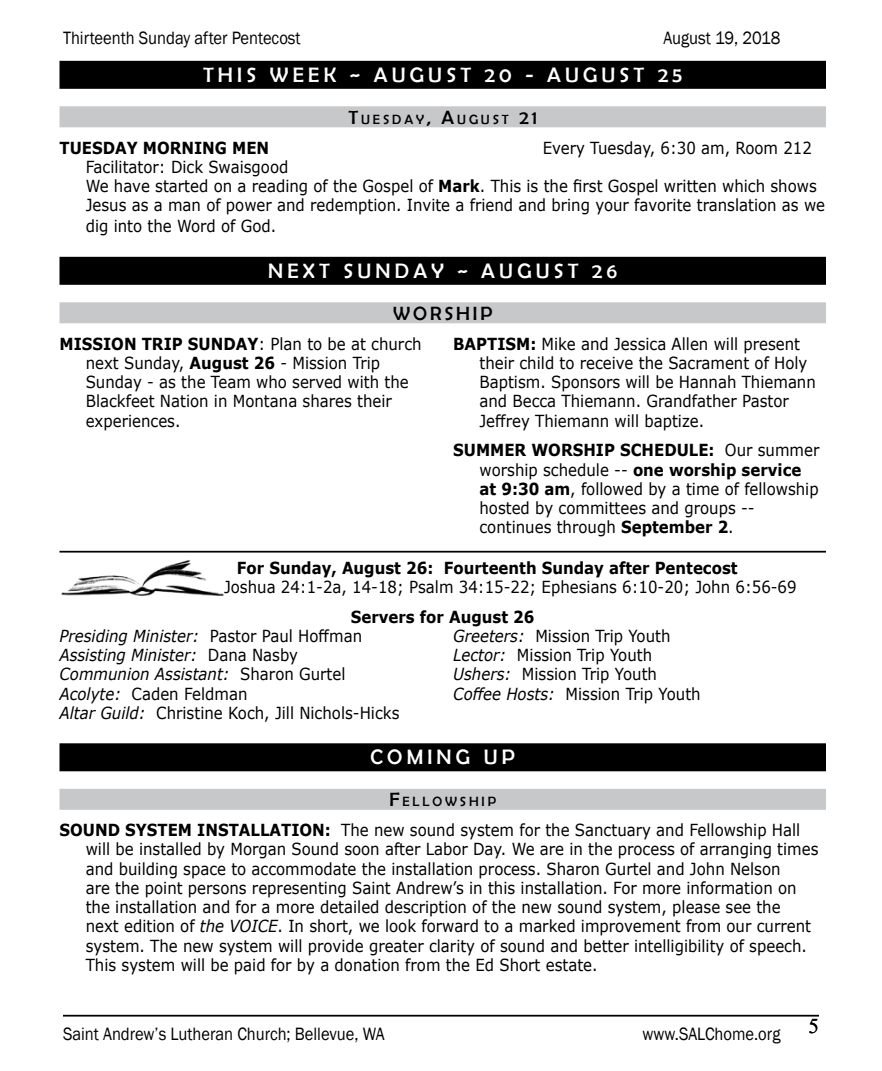
<style>
.page{position:relative;width:882px;height:1071px;background:#fff}
.page>*{position:absolute;margin:0;border:0;box-sizing:border-box;transform-origin:0 0}
.t1{font:21px "Berlin Sans FB";letter-spacing:.2em;color:#fff}
.t2{font:21px "Times New Roman";color:#000}
.t3{font:19.25px "Berlin Sans FB";color:#000}
.t4{font:18.38px "Franklin Gothic";color:#000;scale:.9 1}
.t5{font:16.62px/19.2px "Verdana";color:#000;scale:.9 1}
.t6{font:700 16.62px "Verdana";color:#000;scale:.9 1}
.t7{font:13.47px "Berlin Sans FB";letter-spacing:.215em;color:#000}
.s1{font-size:19.25px}
.s2{font-weight:700}
.s3{font-style:italic}
</style>
<div class="page">
<hr style="left:63px;top:1015px;width:756px;height:2px;background:#000">
<div style="left:60px;top:61px;width:766px;height:28px;background:#000"></div>
<div style="left:60px;top:106px;width:766px;height:21px;background:#c7c8ca"></div>
<div style="left:60px;top:257px;width:766px;height:28px;background:#000"></div>
<div style="left:60px;top:302px;width:766px;height:21px;background:#c7c8ca"></div>
<hr style="left:60px;top:551px;width:766px;height:2px;background:#000">
<img style="left:61px;top:560px;width:163px;height:36px">
<div style="left:60px;top:743px;width:766px;height:28px;background:#000"></div>
<div style="left:60px;top:789px;width:766px;height:21px;background:#c7c8ca"></div>
<p class="t4" style="left:63px;top:27px;width:266px">Thirteenth Sunday after Pentecost</p>
<p class="t4" style="left:663px;top:27px;width:131px">August 19, 2018</p>
<p class="t1" style="left:203px;top:63px;width:481px">THIS WEEK ~ AUGUST 20 - AUGUST 25</p>
<p class="t7" style="left:348px;top:112px;width:190px"><span class="s1">T</span>UESDAY<span class="s1">, A</span>UGUST <span class="s1">21</span></p>
<p class="t6" style="left:60px;top:136px;width:235px">TUESDAY MORNING MEN</p>
<p class="t5" style="left:543px;top:138px;width:301px">Every Tuesday, 6:30 am, Room 212</p>
<p class="t5" style="left:86px;top:157px;width:823px">Facilitator: Dick Swaisgood<br>We have started on a reading of the Gospel of <span class="s2">Mark</span>. This is the first Gospel written which shows<br>Jesus as a man of power and redemption. Invite a friend and bring your favorite translation as we</p>
<p class="t5" style="left:86px;top:216px;width:213px">dig into the Word of God.</p>
<p class="t1" style="left:268px;top:259px;width:351px">NEXT SUNDAY ~ AUGUST 26</p>
<p class="t3" style="left:393px;top:303px;width:64px">WO RSHIP</p>
<p class="t5" style="left:86px;top:334px;width:375px;text-indent:-26px"><span class="s2">MISSION TRIP SUNDAY</span>: Plan to be at church next Sunday, <span class="s2">August 26</span> - Mission Trip Sunday - as the Team who served with the Blackfeet Nation in Montana shares their experiences.</p>
<p class="t5" style="left:479px;top:334px;width:375px;text-indent:-26px"><span class="s2">BAPTISM:</span> Mike and Jessica Allen will present their child to receive the Sacrament of Holy Baptism. Sponsors will be Hannah Thiemann and Becca Thiemann. Grandfather Pastor Jeffrey Thiemann will baptize.</p>
<p class="t5" style="left:479px;top:440px;width:379px;text-indent:-26px"><span class="s2">SUMMER WORSHIP SCHEDULE:</span> Our summer worship schedule -- <span class="s2">one worship service at 9:30 am</span>, followed by a time of fellowship hosted by committees and groups -- continues through <span class="s2">September 2</span>.</p>
<p class="t6" style="left:237px;top:556px;width:558px">For Sunday, August 26: Fourteenth Sunday after Pentecost</p>
<p class="t5" style="left:224px;top:577px;width:638px">Joshua 24:1-2a, 14-18; Psalm 34:15-22; Ephesians 6:10-20; John 6:56-69</p>
<p class="t5" style="left:59px;top:607px;width:529px;text-indent:291px"><span class="s2">Servers for August 26<br></span><span class="s3">Presiding Minister:</span> Pastor Paul Hoffman<br><span class="s3">Assisting Minister:</span> Dana Nasby<br><span class="s3">Communion Assistant:</span> Sharon Gurtel<br><span class="s3">Acolyte:</span> Caden Feldman<br><span class="s3">Altar Guild:</span> Christine Koch, Jill Nichols-Hicks</p>
<p class="t5" style="left:453px;top:626px;width:276px"><span class="s3">Greeters:</span> Mission Trip Youth<br><span class="s3">Lector:</span> Mission Trip Youth<br><span class="s3">Ushers:</span> Mission Trip Youth<br><span class="s3">Coffee Hosts:</span> Mission Trip Youth</p>
<p class="t1" style="left:371px;top:745px;width:146px">COMING UP</p>
<p class="t7" style="left:389px;top:794px;width:108px"><span class="s1">F</span>ELLOWSHIP</p>
<p class="t5" style="left:86px;top:820px;width:816px;text-indent:-26px"><span class="s2">SOUND SYSTEM INSTALLATION:</span> The new sound system for the Sanctuary and Fellowship Hall will be installed by Morgan Sound soon after Labor Day. We are in the process of arranging times and building space to accommodate the installation process. Sharon Gurtel and John Nelson<br>are the point persons representing Saint Andrew’s in this installation. For more information on the installation and for a more detailed description of the new sound system, please see the<br>next edition of <span class="s3">the VOICE</span>. In short, we look forward to a marked improvement from our current system. The new system will provide greater clarity of sound and better intelligibility of speech.<br>This system will be paid for by a donation from the Ed Short estate.</p>
<p class="t4" style="left:63px;top:1022px;width:359px">Saint Andrew’s Lutheran Church; Bellevue, WA</p>
<p class="t4" style="left:643px;top:1022px;width:155px">www.SALChome.org</p>
<p class="t2" style="left:808px;top:1011px;width:12px">5</p>
</div>
